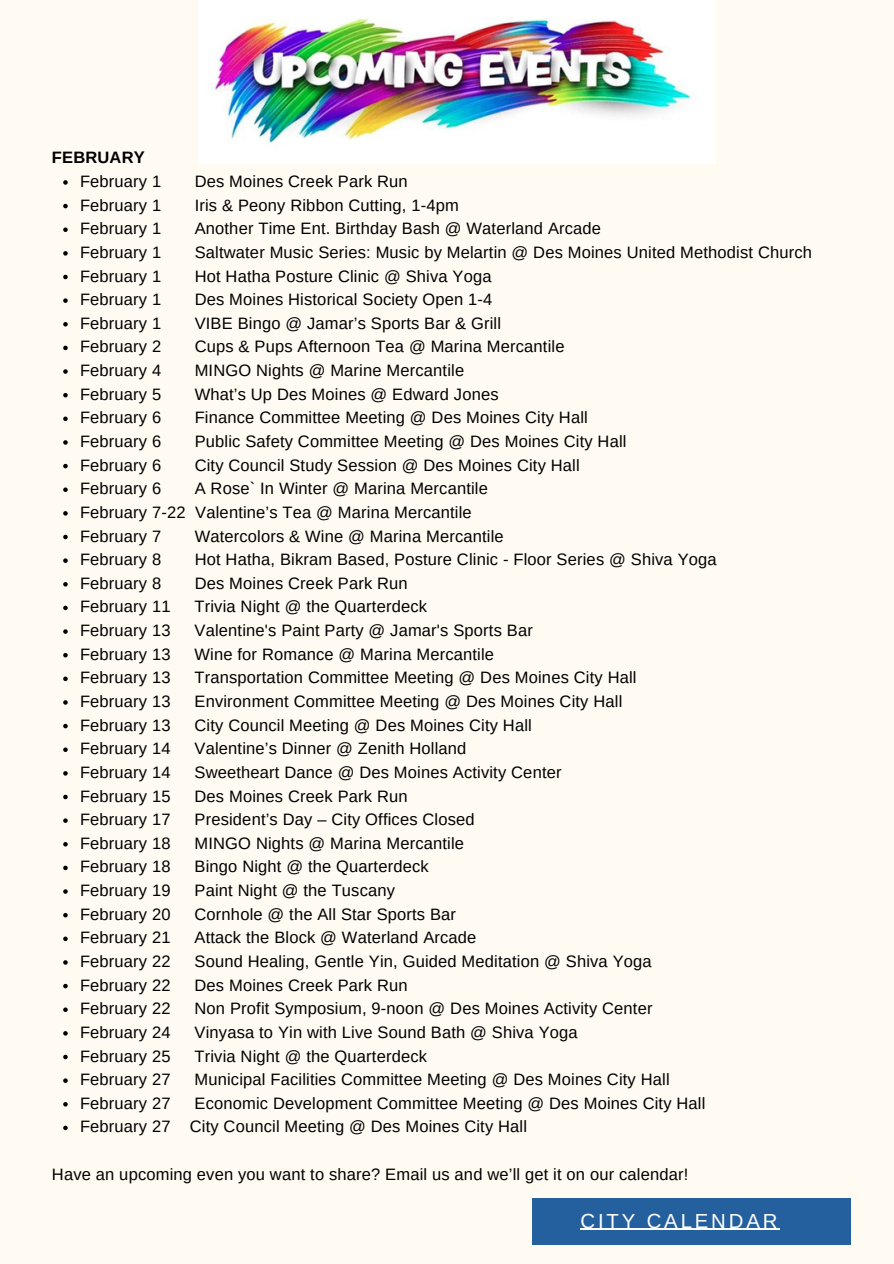
<style>
.page{position:relative;width:894px;height:1264px;background:#fff}
.page>*{position:absolute;margin:0;border:0;box-sizing:border-box;transform-origin:0 0}
.t1{font:20.4px "Arimo";letter-spacing:.14em;color:#fff}
.t2{font:16.5px "Arimo";letter-spacing:.01em;color:#000}
.t3{font:700 16.5px "Arimo";letter-spacing:.01em;color:#000}
</style>
<div class="page">
<div style="left:0;top:0;width:893px;height:1263px;background:#fffbf2"></div>
<svg style="left:63px;top:180px;width:5px;height:5px"></svg>
<svg style="left:63px;top:204px;width:5px;height:4px"></svg>
<svg style="left:63px;top:227px;width:5px;height:5px"></svg>
<svg style="left:63px;top:251px;width:5px;height:4px"></svg>
<svg style="left:63px;top:275px;width:5px;height:4px"></svg>
<svg style="left:63px;top:298px;width:5px;height:5px"></svg>
<svg style="left:63px;top:322px;width:5px;height:4px"></svg>
<svg style="left:63px;top:345px;width:5px;height:5px"></svg>
<svg style="left:63px;top:369px;width:5px;height:5px"></svg>
<svg style="left:63px;top:393px;width:5px;height:4px"></svg>
<svg style="left:63px;top:416px;width:5px;height:5px"></svg>
<svg style="left:63px;top:440px;width:5px;height:4px"></svg>
<svg style="left:63px;top:464px;width:5px;height:4px"></svg>
<svg style="left:63px;top:487px;width:5px;height:5px"></svg>
<svg style="left:63px;top:511px;width:5px;height:4px"></svg>
<svg style="left:63px;top:534px;width:5px;height:5px"></svg>
<svg style="left:63px;top:558px;width:5px;height:5px"></svg>
<svg style="left:63px;top:582px;width:5px;height:4px"></svg>
<svg style="left:63px;top:605px;width:5px;height:5px"></svg>
<svg style="left:63px;top:629px;width:5px;height:4px"></svg>
<svg style="left:63px;top:653px;width:5px;height:4px"></svg>
<svg style="left:63px;top:676px;width:5px;height:5px"></svg>
<svg style="left:63px;top:700px;width:5px;height:4px"></svg>
<svg style="left:63px;top:723px;width:5px;height:5px"></svg>
<svg style="left:63px;top:747px;width:5px;height:5px"></svg>
<svg style="left:63px;top:771px;width:5px;height:4px"></svg>
<svg style="left:63px;top:794px;width:5px;height:5px"></svg>
<svg style="left:63px;top:818px;width:5px;height:4px"></svg>
<svg style="left:63px;top:842px;width:5px;height:4px"></svg>
<svg style="left:63px;top:865px;width:5px;height:5px"></svg>
<svg style="left:63px;top:889px;width:5px;height:4px"></svg>
<svg style="left:63px;top:913px;width:5px;height:4px"></svg>
<svg style="left:63px;top:936px;width:5px;height:5px"></svg>
<svg style="left:63px;top:960px;width:5px;height:4px"></svg>
<svg style="left:63px;top:983px;width:5px;height:5px"></svg>
<svg style="left:63px;top:1007px;width:5px;height:4px"></svg>
<svg style="left:63px;top:1031px;width:5px;height:4px"></svg>
<svg style="left:63px;top:1054px;width:5px;height:5px"></svg>
<svg style="left:63px;top:1078px;width:5px;height:4px"></svg>
<svg style="left:63px;top:1102px;width:5px;height:4px"></svg>
<svg style="left:63px;top:1125px;width:5px;height:5px"></svg>
<img style="left:198px;top:0;width:517px;height:163px">
<div style="left:532px;top:1197px;width:318px;height:47px;background:#24609e"></div>
<hr style="left:580px;top:1228px;width:200px;height:1px;background:#fff">
<p class="t3" style="left:52px;top:148px;width:94px">FEBRUARY</p>
<h2 class="t2" style="left:80px;top:172px;width:83px">February 1</h2>
<h2 class="t2" style="left:195px;top:172px;width:214px">Des Moines Creek Park Run</h2>
<p class="t2" style="left:80px;top:196px;width:83px">February 1</p>
<p class="t2" style="left:195px;top:196px;width:265px">Iris &amp; Peony Ribbon Cutting, 1-4pm</p>
<p class="t2" style="left:80px;top:219px;width:83px">February 1</p>
<p class="t2" style="left:195px;top:219px;width:408px">Another Time Ent. Birthday Bash @ Waterland Arcade</p>
<p class="t2" style="left:80px;top:243px;width:83px">February 1</p>
<p class="t2" style="left:195px;top:243px;width:618px">Saltwater Music Series: Music by Melartin @ Des Moines United Methodist Church</p>
<p class="t2" style="left:80px;top:266px;width:83px">February 1</p>
<p class="t2" style="left:195px;top:266px;width:298px">Hot Hatha Posture Clinic @ Shiva Yoga</p>
<p class="t2" style="left:80px;top:290px;width:83px">February 1</p>
<p class="t2" style="left:195px;top:290px;width:299px">Des Moines Historical Society Open 1-4</p>
<p class="t2" style="left:80px;top:314px;width:83px">February 1</p>
<p class="t2" style="left:195px;top:314px;width:308px">VIBE Bingo @ Jamar’s Sports Bar &amp; Grill</p>
<p class="t2" style="left:80px;top:337px;width:83px">February 2</p>
<p class="t2" style="left:195px;top:337px;width:371px">Cups &amp; Pups Afternoon Tea @ Marina Mercantile</p>
<p class="t2" style="left:80px;top:361px;width:83px">February 4</p>
<p class="t2" style="left:195px;top:361px;width:271px">MINGO Nights @ Marine Mercantile</p>
<p class="t2" style="left:80px;top:385px;width:83px">February 5</p>
<p class="t2" style="left:195px;top:385px;width:305px">What’s Up Des Moines @ Edward Jones</p>
<p class="t2" style="left:80px;top:408px;width:83px">February 6</p>
<p class="t2" style="left:195px;top:408px;width:394px">Finance Committee Meeting @ Des Moines City Hall</p>
<p class="t2" style="left:80px;top:432px;width:83px">February 6</p>
<p class="t2" style="left:195px;top:432px;width:433px">Public Safety Committee Meeting @ Des Moines City Hall</p>
<p class="t2" style="left:80px;top:455px;width:83px">February 6</p>
<p class="t2" style="left:195px;top:455px;width:386px">City Council Study Session @ Des Moines City Hall</p>
<p class="t2" style="left:80px;top:479px;width:83px">February 6</p>
<p class="t2" style="left:195px;top:479px;width:294px">A Rose` In Winter @ Marina Mercantile</p>
<p class="t2" style="left:80px;top:503px;width:393px">February 7-22 Valentine’s Tea @ Marina Mercantile</p>
<p class="t2" style="left:80px;top:526px;width:83px">February 7</p>
<p class="t2" style="left:195px;top:526px;width:310px">Watercolors &amp; Wine @ Marina Mercantile</p>
<p class="t2" style="left:80px;top:550px;width:83px">February 8</p>
<p class="t2" style="left:195px;top:550px;width:523px">Hot Hatha, Bikram Based, Posture Clinic - Floor Series @ Shiva Yoga</p>
<p class="t2" style="left:80px;top:574px;width:83px">February 8</p>
<p class="t2" style="left:195px;top:574px;width:214px">Des Moines Creek Park Run</p>
<p class="t2" style="left:80px;top:597px;width:92px">February 11</p>
<p class="t2" style="left:194px;top:597px;width:234px">Trivia Night @ the Quarterdeck</p>
<p class="t2" style="left:80px;top:621px;width:92px">February 13</p>
<p class="t2" style="left:194px;top:621px;width:340px">Valentine's Paint Party @ Jamar's Sports Bar</p>
<p class="t2" style="left:80px;top:644px;width:92px">February 13</p>
<p class="t2" style="left:194px;top:644px;width:301px">Wine for Romance @ Marina Mercantile</p>
<p class="t2" style="left:80px;top:668px;width:92px">February 13</p>
<p class="t2" style="left:194px;top:668px;width:443px">Transportation Committee Meeting @ Des Moines City Hall</p>
<p class="t2" style="left:80px;top:692px;width:92px">February 13</p>
<p class="t2" style="left:194px;top:692px;width:429px">Environment Committee Meeting @ Des Moines City Hall</p>
<p class="t2" style="left:80px;top:715px;width:92px">February 13</p>
<p class="t2" style="left:194px;top:715px;width:339px">City Council Meeting @ Des Moines City Hall</p>
<p class="t2" style="left:80px;top:739px;width:92px">February 14</p>
<p class="t2" style="left:194px;top:739px;width:273px">Valentine’s Dinner @ Zenith Holland</p>
<p class="t2" style="left:80px;top:763px;width:92px">February 14</p>
<p class="t2" style="left:194px;top:763px;width:368px">Sweetheart Dance @ Des Moines Activity Center</p>
<p class="t2" style="left:80px;top:786px;width:92px">February 15</p>
<p class="t2" style="left:194px;top:786px;width:214px">Des Moines Creek Park Run</p>
<p class="t2" style="left:80px;top:810px;width:92px">February 17</p>
<p class="t2" style="left:194px;top:810px;width:281px">President’s Day – City Offices Closed</p>
<p class="t2" style="left:80px;top:833px;width:92px">February 18</p>
<p class="t2" style="left:194px;top:833px;width:271px">MINGO Nights @ Marina Mercantile</p>
<p class="t2" style="left:80px;top:857px;width:92px">February 18</p>
<p class="t2" style="left:194px;top:857px;width:235px">Bingo Night @ the Quarterdeck</p>
<p class="t2" style="left:80px;top:881px;width:92px">February 19</p>
<p class="t2" style="left:194px;top:881px;width:202px">Paint Night @ the Tuscany</p>
<p class="t2" style="left:80px;top:904px;width:92px">February 20</p>
<p class="t2" style="left:194px;top:904px;width:263px">Cornhole @ the All Star Sports Bar</p>
<p class="t2" style="left:80px;top:928px;width:92px">February 21</p>
<p class="t2" style="left:194px;top:928px;width:283px">Attack the Block @ Waterland Arcade</p>
<p class="t2" style="left:80px;top:952px;width:92px">February 22</p>
<p class="t2" style="left:194px;top:952px;width:458px">Sound Healing, Gentle Yin, Guided Meditation @ Shiva Yoga</p>
<p class="t2" style="left:80px;top:975px;width:92px">February 22</p>
<p class="t2" style="left:194px;top:975px;width:214px">Des Moines Creek Park Run</p>
<p class="t2" style="left:80px;top:999px;width:92px">February 22</p>
<p class="t2" style="left:194px;top:999px;width:459px">Non Profit Symposium, 9-noon @ Des Moines Activity Center</p>
<p class="t2" style="left:80px;top:1022px;width:92px">February 24</p>
<p class="t2" style="left:194px;top:1022px;width:384px">Vinyasa to Yin with Live Sound Bath @ Shiva Yoga</p>
<p class="t2" style="left:80px;top:1046px;width:92px">February 25</p>
<p class="t2" style="left:194px;top:1046px;width:234px">Trivia Night @ the Quarterdeck</p>
<p class="t2" style="left:80px;top:1070px;width:92px">February 27</p>
<p class="t2" style="left:194px;top:1070px;width:476px">Municipal Facilities Committee Meeting @ Des Moines City Hall</p>
<p class="t2" style="left:80px;top:1093px;width:92px">February 27</p>
<p class="t2" style="left:194px;top:1093px;width:512px">Economic Development Committee Meeting @ Des Moines City Hall</p>
<p class="t2" style="left:80px;top:1117px;width:448px">February 27 City Council Meeting @ Des Moines City Hall</p>
<p class="t2" style="left:52px;top:1164px;width:637px">Have an upcoming even you want to share? Email us and we’ll get it on our calendar!</p>
<p class="t1" style="left:580px;top:1209px;width:198px">CITY CALENDAR</p>
</div>
